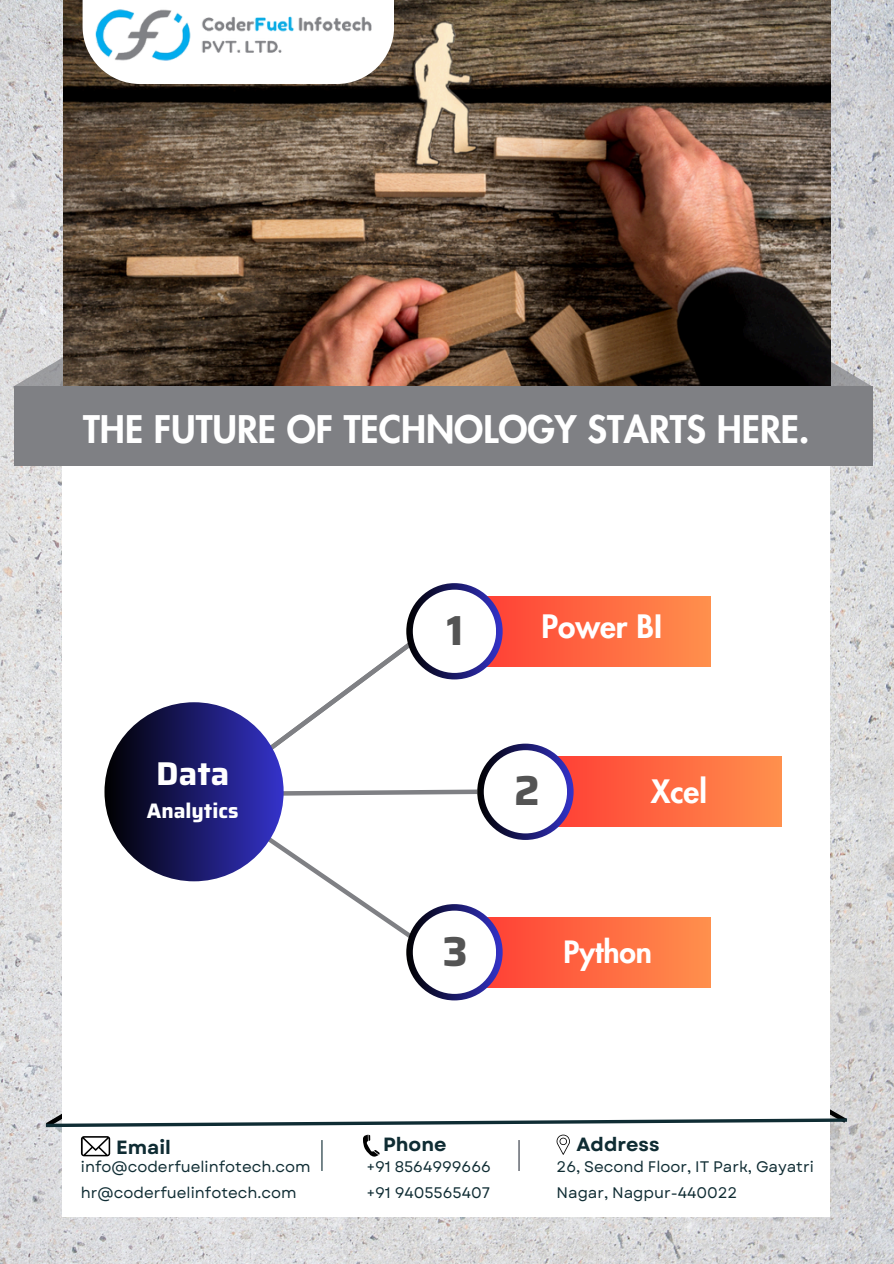
<style>
.page{position:relative;width:894px;height:1264px;background:#fff}
.page>*{position:absolute;margin:0;border:0;box-sizing:border-box;transform-origin:0 0}
.t1{font:700 42px "Saira";color:#545454}
.t2{font:800 37.2px "Futura LT Pro";color:#fff}
.t3{font:700 33px "Saira";color:#fff}
.t4{font:800 31.5px "Futura LT Pro";color:#fff}
.t5{font:800 30px "Futura LT Pro";color:#fff}
.t6{font:700 21px "Saira";color:#fff}
.t7{font:700 19.05px "Garet";color:#0f2c33}
.t8{font:15.3px/25.8px "Garet";color:#0f2c33}
</style>
<div class="page">
<img style="left:0;top:0;width:893px;height:1263px">
<svg style="left:12px;top:343px;width:52px;height:87px;background:#c6c5c6"></svg>
<svg style="left:830px;top:341px;width:42px;height:45px;background:#c0bfc2"></svg>
<img style="left:64px;top:0;width:766px;height:386px">
<svg style="left:83px;top:0;width:311px;height:84px"></svg>
<img style="left:92px;top:3px;width:284px;height:64px">
<div style="left:63px;top:464px;width:766px;height:752px;background:#fff"></div>
<div style="left:14px;top:386px;width:858px;height:79px;background:#7f8084"></div>
<svg style="left:203px;top:638px;width:278px;height:307px"></svg>
<div style="left:104px;top:702px;width:179px;height:179px;background:linear-gradient(to right,#050605,#3230c8);border-radius:50%"></div>
<svg style="left:487px;top:596px;width:223px;height:70px;background:#fe6a42"></svg>
<svg style="left:406px;top:583px;width:96px;height:96px;background:#212069"></svg>
<div style="left:412px;top:589px;width:84px;height:84px;background:#fff;border-radius:50%"></div>
<svg style="left:558px;top:756px;width:223px;height:70px;background:#fe6a41"></svg>
<svg style="left:477px;top:743px;width:96px;height:97px;background:#28276e"></svg>
<div style="left:483px;top:750px;width:84px;height:83px;background:#fff;border-radius:50%"></div>
<svg style="left:487px;top:917px;width:223px;height:55px;background:#fe6a42"></svg>
<svg style="left:406px;top:904px;width:96px;height:96px"></svg>
<div style="left:412px;top:910px;width:84px;height:83px;background:#fff;border-radius:50%"></div>
<hr style="left:321px;top:1139px;width:1px;height:31px;background:#0f2c33">
<hr style="left:518px;top:1139px;width:1px;height:31px;background:#303642">
<svg style="left:41px;top:972px;width:810px;height:185px"></svg>
<h1 class="t2" style="left:83px;top:412px;width:727px">THE FUTURE OF TECHNOLOGY STARTS HERE.</h1>
<p class="t3" style="left:156px;top:747px;width:75px">Data</p>
<p class="t6" style="left:147px;top:794px;width:93px">Analytics</p>
<h2 class="t1" style="left:447px;top:597px;width:18px">1</h2>
<h2 class="t4" style="left:541px;top:612px;width:122px">Power BI</h2>
<p class="t1" style="left:514px;top:757px;width:27px">2</p>
<h3 class="t4" style="left:650px;top:776px;width:58px">Xcel</h3>
<h2 class="t1" style="left:442px;top:918px;width:27px">3</h2>
<p class="t5" style="left:563px;top:937px;width:90px">Python</p>
<p class="t7" style="left:116px;top:1133px;width:56px">Email</p>
<p class="t7" style="left:576px;top:1130px;width:84px">Address</p>
<p class="t7" style="left:383px;top:1130px;width:65px">Phone</p>
<p class="t8" style="left:81px;top:1153px;width:231px">info@coderfuelinfotech.com</p>
<h3 class="t8" style="left:81px;top:1179px;width:217px">hr@coderfuelinfotech.com</h3>
<p class="t8" style="left:366px;top:1153px;width:126px">+91 8564999666</p>
<h3 class="t8" style="left:366px;top:1179px;width:125px">+91 9405565407</h3>
<p class="t8" style="left:556px;top:1153px;width:259px">26, Second Floor, IT Park, Gayatri<br>Nagar, Nagpur-440022</p>
</div>
